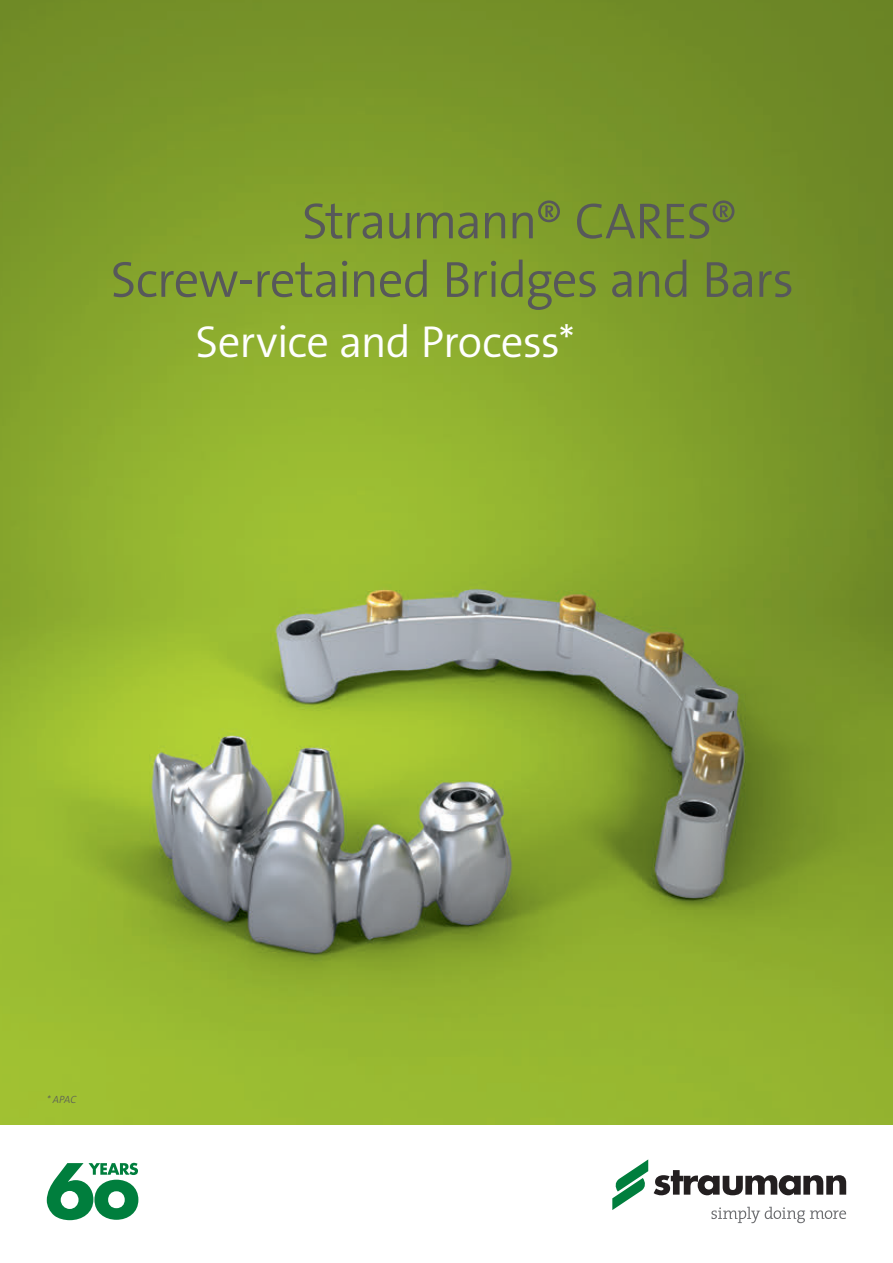
<style>
.page{position:relative;width:893px;height:1263px;background:#fff}
.page>*{position:absolute;margin:0;border:0;box-sizing:border-box;transform-origin:0 0}
.Product_only___Main{font:51px/58.5px "The Sans LP4 Se Lig";letter-spacing:-.025em;color:#57585a}
.Product_only___Main-2{font:45px "The Sans LP4 Se Lig";letter-spacing:-.02em;color:#fff}
.Footnote{font:10.5px "The Sans LP3 Lig IT";color:#57585a}
</style>
<div class="page">
<img style="left:0;top:0;width:893px;height:1124px">
<svg style="left:654px;top:1170px;width:192px;height:25px"></svg>
<svg style="left:612px;top:1159px;width:36px;height:51px"></svg>
<svg style="left:711px;top:1207px;width:135px;height:16px"></svg>
<svg style="left:47px;top:1163px;width:91px;height:57px"></svg>
<p class="Product_only___Main" style="left:111px;top:192px;width:685px;text-indent:191px">Straumann® CARES®<br>Screw-retained Bridges and Bars</p>
<p class="Product_only___Main-2" style="left:196px;top:313px;width:381px">Service and Process*</p>
<p class="Footnote" style="left:47px;top:1092px;width:31px">* APAC</p>
</div>
